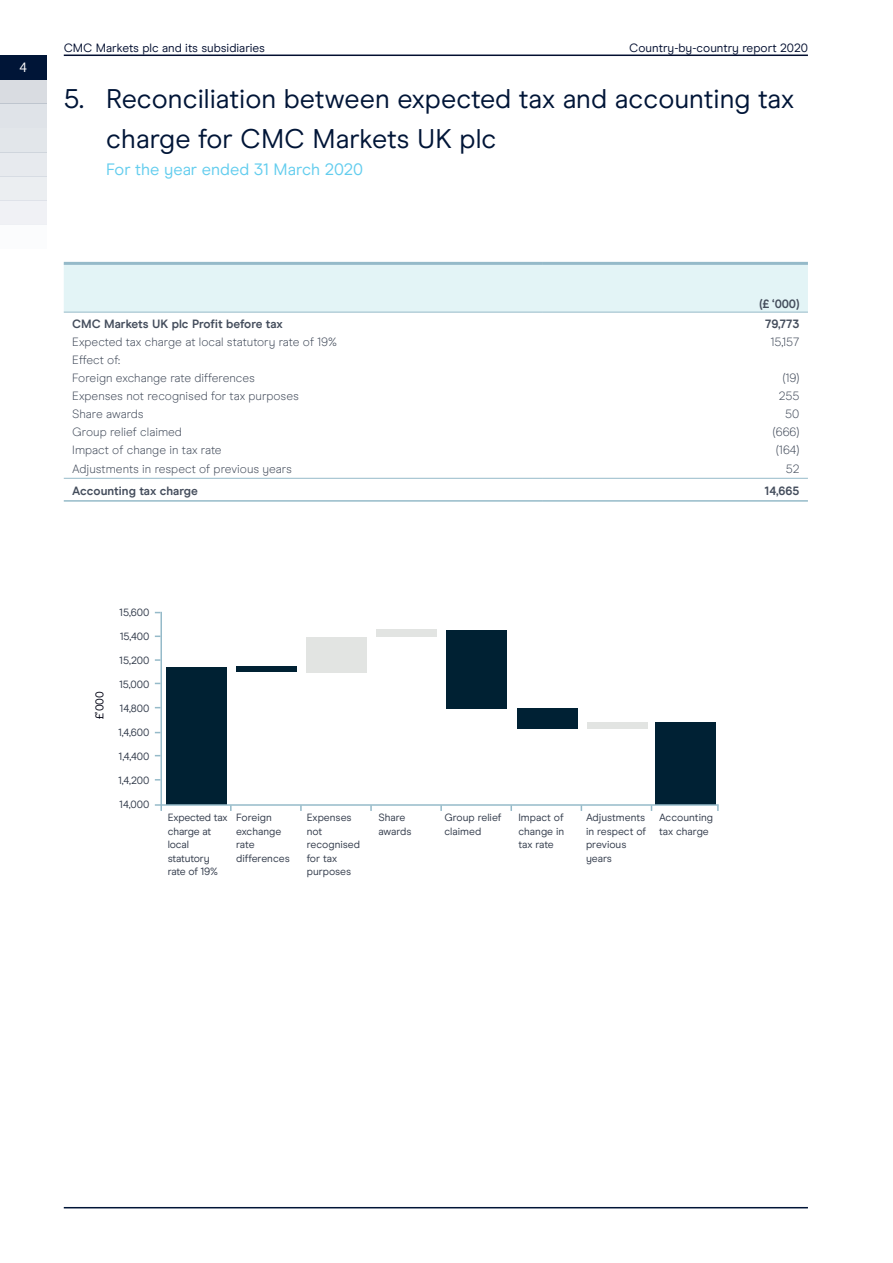
<style>
.page{position:relative;width:893px;height:1263px;background:#fff}
.page>*{position:absolute;margin:0;border:0;box-sizing:border-box;transform-origin:0 0}
.CMC-H1_subheader{font:27px/40.5px "Modern Era";color:#001537}
.CMC_-_mod_11pt{font:16.5px "Modern Era";color:#63cdee}
.t1{font:13.5px "Modern Era";color:#fff}
.CMC-table_body{font:300 12px "Modern Era";color:#444d5c}
.CMC-table_body-2{font:700 12px "Modern Era";color:#444d5c}
.t2{font:12px "Modern Era";color:#020e2f}
.CMC-table_header{font:700 12px "Modern Era";color:#444d5c}
.CMC-body{font:11.25px "Modern Era";color:#000212}
.CMC-body-2{font:10.5px/13.5px "Modern Era";color:#313a4a}
</style>
<div class="page">
<div style="left:64px;top:265px;width:744px;height:47px;background:#e3f4f6"></div>
<hr style="left:64px;top:262px;width:479px;height:3px;background:#95bac9">
<hr style="left:64px;top:312px;width:479px;height:1px;background:#95bac9">
<hr style="left:64px;top:500px;width:479px;height:2px;background:#95bac9">
<hr style="left:543px;top:500px;width:265px;height:2px;background:#95bac9">
<hr style="left:64px;top:478px;width:479px;height:1px;background:#95bac9">
<hr style="left:543px;top:478px;width:265px;height:1px;background:#95bac9">
<hr style="left:543px;top:262px;width:265px;height:3px;background:#95bac9">
<hr style="left:543px;top:312px;width:265px;height:1px;background:#95bac9">
<div style="left:166px;top:667px;width:60px;height:138px;background:#002133"></div>
<div style="left:236px;top:666px;width:60px;height:6px;background:#002133"></div>
<div style="left:306px;top:637px;width:61px;height:35px;background:#e2e4e2"></div>
<div style="left:377px;top:630px;width:60px;height:7px;background:#e2e4e2"></div>
<div style="left:447px;top:630px;width:60px;height:78px;background:#002133"></div>
<div style="left:588px;top:722px;width:60px;height:7px;background:#e2e4e2"></div>
<div style="left:655px;top:722px;width:60px;height:83px;background:#002134"></div>
<hr style="left:160px;top:612px;width:2px;height:199px;background:#95bac9">
<hr style="left:155px;top:804px;width:564px;height:2px;background:#95bac9">
<svg style="left:717px;top:805px;width:2px;height:6px"></svg>
<svg style="left:370px;top:805px;width:2px;height:6px"></svg>
<svg style="left:300px;top:805px;width:2px;height:6px"></svg>
<div style="left:517px;top:708px;width:60px;height:21px;background:#002134"></div>
<hr style="left:64px;top:55px;width:744px;height:1px;background:#020e2f">
<hr style="left:64px;top:1207px;width:744px;height:1px;background:#001537">
<div style="left:0;top:80px;width:47px;height:24px;background:#d9dce1"></div>
<div style="left:0;top:201px;width:47px;height:24px;background:#f0f1f5"></div>
<div style="left:0;top:104px;width:47px;height:24px;background:#dfe3e8"></div>
<div style="left:0;top:128px;width:47px;height:24px;background:#e2e6ea"></div>
<div style="left:0;top:152px;width:47px;height:24px;background:#e7eaee"></div>
<div style="left:0;top:55px;width:47px;height:25px;background:#001537"></div>
<div style="left:0;top:176px;width:47px;height:25px;background:#ebeef1"></div>
<div style="left:0;top:225px;width:47px;height:24px;background:#fbfcfd"></div>
<p class="t1" style="left:20px;top:59px;width:9px">4</p>
<p class="t2" style="left:64px;top:41px;width:203px">CMC Markets plc and its subsidiaries</p>
<p class="t2" style="left:629px;top:41px;width:180px">Country-by-country report 2020</p>
<p class="CMC-H1_subheader" style="left:106px;top:78px;width:689px;text-indent:-43px">5. Reconciliation between expected tax and accounting tax charge for CMC Markets UK plc</p>
<p class="CMC_-_mod_11pt" style="left:106px;top:160px;width:258px">For the year ended 31 March 2020</p>
<p class="CMC-table_header" style="left:759px;top:297px;width:41px">(£ ‘000)</p>
<p class="CMC-table_body-2" style="left:72px;top:317px;width:212px">CMC Markets UK plc Profit before tax</p>
<p class="CMC-table_body-2" style="left:765px;top:317px;width:36px">79,773</p>
<p class="CMC-table_body" style="left:72px;top:335px;width:266px">Expected tax charge at local statutory rate of 19%</p>
<p class="CMC-table_body" style="left:771px;top:335px;width:30px">15,157</p>
<p class="CMC-table_body" style="left:72px;top:353px;width:49px">Effect of:</p>
<p class="CMC-table_body" style="left:72px;top:371px;width:184px">Foreign exchange rate differences</p>
<p class="CMC-table_body" style="left:783px;top:371px;width:18px">(19)</p>
<p class="CMC-table_body" style="left:72px;top:389px;width:228px">Expenses not recognised for tax purposes</p>
<p class="CMC-table_body" style="left:779px;top:389px;width:22px">255</p>
<p class="CMC-table_body" style="left:72px;top:407px;width:73px">Share awards</p>
<p class="CMC-table_body" style="left:72px;top:425px;width:111px">Group relief claimed</p>
<p class="CMC-table_body" style="left:785px;top:407px;width:16px">50</p>
<p class="CMC-table_body" style="left:773px;top:425px;width:28px">(666)</p>
<p class="CMC-table_body" style="left:72px;top:443px;width:151px">Impact of change in tax rate</p>
<p class="CMC-table_body" style="left:776px;top:443px;width:25px">(164)</p>
<p class="CMC-table_body" style="left:72px;top:462px;width:221px">Adjustments in respect of previous years</p>
<p class="CMC-table_body" style="left:786px;top:462px;width:15px">52</p>
<p class="CMC-table_body-2" style="left:72px;top:484px;width:127px">Accounting tax charge</p>
<p class="CMC-table_body-2" style="left:765px;top:484px;width:36px">14,665</p>
<p class="CMC-body" style="left:93px;top:719px;width:30px;rotate:-90deg">£’000</p>
<p class="CMC-body-2" style="left:120px;top:605px;width:31px">15,600</p>
<p class="CMC-body-2" style="left:120px;top:629px;width:31px">15,400</p>
<p class="CMC-body-2" style="left:120px;top:653px;width:31px">15,200</p>
<p class="CMC-body-2" style="left:119px;top:677px;width:32px">15,000</p>
<p class="CMC-body-2" style="left:120px;top:701px;width:31px">14,800</p>
<p class="CMC-body-2" style="left:118px;top:725px;width:33px">1,4,600</p>
<p class="CMC-body-2" style="left:119px;top:749px;width:32px">1,4,400</p>
<p class="CMC-body-2" style="left:118px;top:773px;width:33px">1,4,200</p>
<p class="CMC-body-2" style="left:120px;top:797px;width:31px">14,000</p>
<p class="CMC-body-2" style="left:444px;top:811px;width:59px">Group relief claimed</p>
<p class="CMC-body-2" style="left:168px;top:811px;width:61px">Expected tax charge at local statutory rate of 19%</p>
<p class="CMC-body-2" style="left:236px;top:811px;width:55px">Foreign exchange rate differences</p>
<p class="CMC-body-2" style="left:307px;top:811px;width:55px">Expenses not recognised for tax purposes</p>
<p class="CMC-body-2" style="left:378px;top:811px;width:35px">Share awards</p>
<p class="CMC-body-2" style="left:518px;top:811px;width:47px;text-align:justify">Impact of change in tax rate</p>
<p class="CMC-body-2" style="left:586px;top:811px;width:62px">Adjustments in respect of previous years</p>
<p class="CMC-body-2" style="left:659px;top:811px;width:56px">Accounting tax charge</p>
</div>
